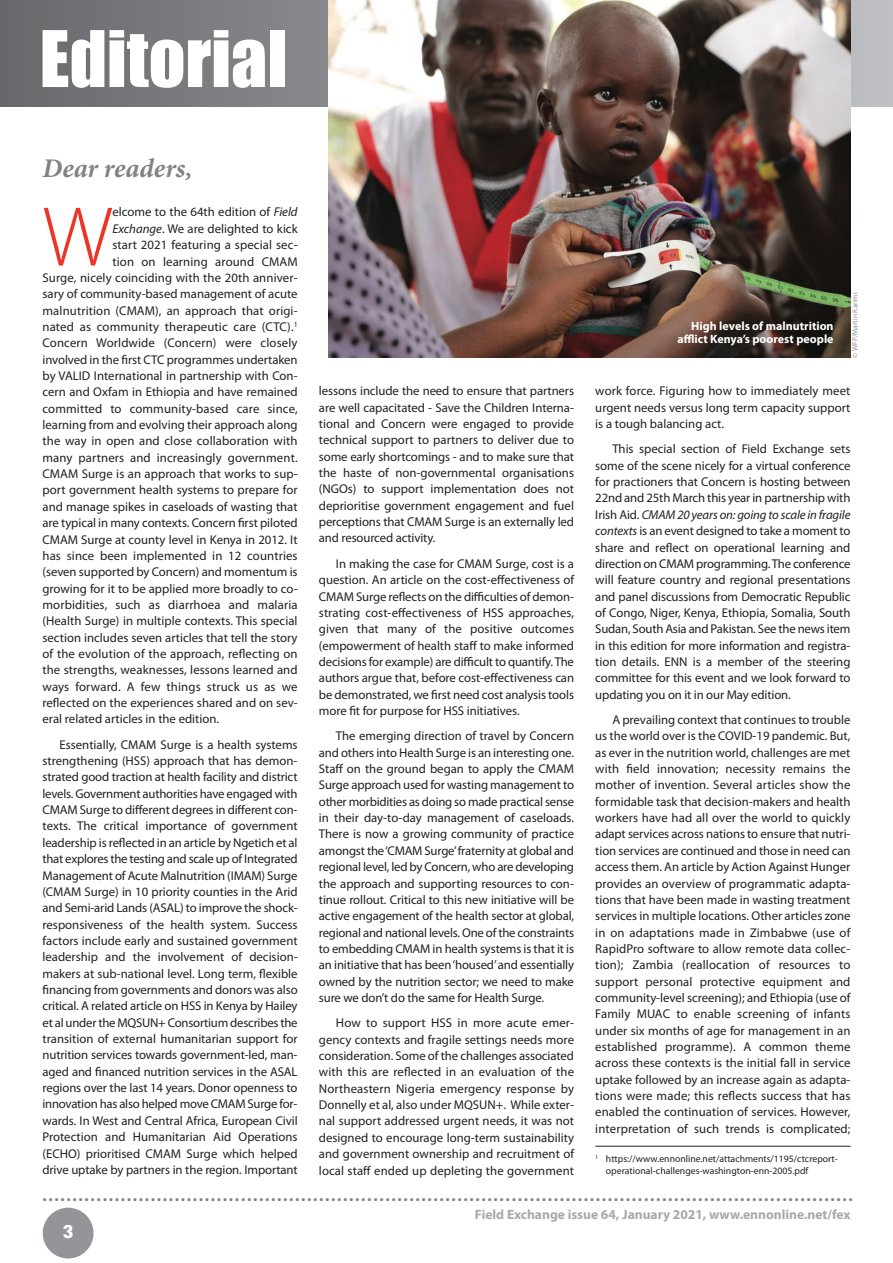
<style>
.page{position:relative;width:893px;height:1263px;background:#fff}
.page>*{position:absolute;margin:0;border:0;box-sizing:border-box;transform-origin:0 0}
.t1{font:300 85.5px "Myriad Pro";color:#ee3425}
.t2{font:72px "Impact";color:#fff}
.t3{font:italic 700 27px "Minion Pro";color:#808285}
.t4{font:900 18px "Glypha 75";color:#fff}
.t5{font:700 16.5px "Myriad Pro";color:#808285}
.t6{font:700 13.5px "Myriad Pro";color:#a8a9ad}
.t7{font:12.75px/16.4px "Myriad Pro";color:#231f20;text-align:justify}
.t8{font:700 12px/13.5px "Myriad Pro";color:#fff;text-align:right}
.t9{font:9.75px/12.9px "Myriad Pro";color:#231f20}
.t10{font:7.5px "Myriad Pro";color:#939598}
.s1{font-style:italic}
</style>
<div class="page">
<svg style="left:0;top:0;width:893px;height:106px;background:#7f8083"></svg>
<div style="left:43px;top:1208px;width:51px;height:50px;background:#939598;border-radius:50%"></div>
<img style="left:328px;top:0;width:522px;height:358px">
<hr style="left:595px;top:1146px;width:255px;height:1px;background:#231f20">
<p class="t2" style="left:40px;top:36px;width:249px">Editorial</p>
<p class="t3" style="left:43px;top:158px;width:152px">Dear readers,</p>
<p class="t1" style="left:43px;top:186px;width:72px">W</p>
<p class="t7" style="left:112px;top:205px;width:187px">elcome to the 64th edition of <span class="s1">Field</span></p>
<p class="t7" style="left:112px;top:221px;width:187px"><span class="s1">Exchange</span>. We are delighted to kick</p>
<p class="t7" style="left:112px;top:238px;width:187px">start 2021 featuring a special sec-</p>
<p class="t7" style="left:112px;top:254px;width:187px">tion on learning around CMAM</p>
<p class="t7" style="left:43px;top:270px;width:257px">Surge, nicely coinciding with the 20th anniver-</p>
<p class="t7" style="left:43px;top:287px;width:257px">sary of community-based management of acute</p>
<p class="t7" style="left:43px;top:303px;width:257px">malnutrition (CMAM), an approach that origi-</p>
<p class="t7" style="left:43px;top:320px;width:257px">nated as community therapeutic care (CTC).<sup>1</sup></p>
<p class="t7" style="left:43px;top:336px;width:257px">Concern Worldwide (Concern) were closely</p>
<p class="t7" style="left:43px;top:352px;width:257px">involved in the first CTC programmes undertaken</p>
<p class="t7" style="left:43px;top:369px;width:257px">by VALID International in partnership with Con-</p>
<p class="t7" style="left:43px;top:385px;width:257px">cern and Oxfam in Ethiopia and have remained</p>
<p class="t7" style="left:43px;top:401px;width:257px">committed to community-based care since,</p>
<p class="t7" style="left:43px;top:418px;width:257px">learning from and evolving their approach along</p>
<p class="t7" style="left:43px;top:434px;width:257px">the way in open and close collaboration with</p>
<p class="t7" style="left:43px;top:450px;width:257px">many partners and increasingly government.</p>
<p class="t7" style="left:43px;top:467px;width:257px">CMAM Surge is an approach that works to sup-</p>
<p class="t7" style="left:43px;top:483px;width:257px">port government health systems to prepare for</p>
<p class="t7" style="left:43px;top:499px;width:257px">and manage spikes in caseloads of wasting that</p>
<p class="t7" style="left:43px;top:516px;width:257px">are typical in many contexts. Concern first piloted</p>
<p class="t7" style="left:43px;top:532px;width:257px">CMAM Surge at county level in Kenya in 2012. It</p>
<p class="t7" style="left:43px;top:548px;width:257px">has since been implemented in 12 countries</p>
<p class="t7" style="left:43px;top:565px;width:257px">(seven supported by Concern) and momentum is</p>
<p class="t7" style="left:43px;top:581px;width:257px">growing for it to be applied more broadly to co-</p>
<p class="t7" style="left:43px;top:597px;width:257px">morbidities, such as diarrhoea and malaria</p>
<p class="t7" style="left:43px;top:614px;width:257px">(Health Surge) in multiple contexts. This special</p>
<p class="t7" style="left:43px;top:630px;width:257px">section includes seven articles that tell the story</p>
<p class="t7" style="left:43px;top:647px;width:257px">of the evolution of the approach, reflecting on</p>
<p class="t7" style="left:43px;top:663px;width:257px">the strengths, weaknesses, lessons learned and</p>
<p class="t7" style="left:43px;top:679px;width:257px">ways forward. A few things struck us as we</p>
<p class="t7" style="left:43px;top:696px;width:257px">reflected on the experiences shared and on sev-</p>
<p class="t7" style="left:43px;top:712px;width:178px">eral related articles in the edition.</p>
<p class="t7" style="left:43px;top:737px;width:257px;text-indent:17px">Essentially, CMAM Surge is a health systems strengthening (HSS) approach that has demon&shy;strated good traction at health facility and district levels. Government authorities have engaged with CMAM Surge to different degrees in different con&shy;texts. The critical importance of government leadership is reflected in an article by Ngetich et al that explores the testing and scale up of Integrated Management of Acute Malnutrition (IMAM) Surge (CMAM Surge) in 10 priority counties in the Arid and Semi-arid Lands (ASAL) to improve the shock&shy;responsiveness of the health system. Success factors include early and sustained government leadership and the involvement of decision&shy;makers at sub-national level. Long term, flexible financing from governments and donors was also critical. A related article on HSS in Kenya by Hailey et al under the MQSUN+ Consortium describes the transition of external humanitarian support for nutrition services towards government-led, man&shy;aged and financed nutrition services in the ASAL regions over the last 14 years. Donor openness to innovation has also helped move CMAM Surge for&shy;wards. In West and Central Africa, European Civil Protection and Humanitarian Aid Operations (ECHO) prioritised CMAM Surge which helped drive uptake by partners in the region. Important</p>
<p class="t7" style="left:319px;top:384px;width:257px">lessons include the need to ensure that partners are well capacitated - Save the Children Interna&shy;tional and Concern were engaged to provide technical support to partners to deliver due to some early shortcomings - and to make sure that the haste of non-governmental organisations (NGOs) to support implementation does not deprioritise government engagement and fuel perceptions that CMAM Surge is an externally led and resourced activity.</p>
<p class="t7" style="left:319px;top:556px;width:257px;text-indent:17px">In making the case for CMAM Surge, cost is a question. An article on the cost-effectiveness of CMAM Surge reflects on the difficulties of demon&shy;strating cost-effectiveness of HSS approaches, given that many of the positive outcomes (empowerment of health staff to make informed decisions for example) are difficult to quantify. The authors argue that, before cost-effectiveness can be demonstrated, we first need cost analysis tools more fit for purpose for HSS initiatives.</p>
<p class="t7" style="left:319px;top:729px;width:257px;text-indent:17px">The emerging direction of travel by Concern and others into Health Surge is an interesting one.<br>Staff on the ground began to apply the CMAM Surge approach used for wasting management to other morbidities as doing so made practical sense in their day-to-day management of caseloads.<br>There is now a growing community of practice amongst the ‘CMAM Surge’ fraternity at global and regional level, led by Concern, who are developing the approach and supporting resources to con&shy;tinue rollout. Critical to this new initiative will be active engagement of the health sector at global, regional and national levels. One of the constraints to embedding CMAM in health systems is that it is an initiative that has been ‘housed’ and essentially owned by the nutrition sector; we need to make sure we don’t do the same for Health Surge.</p>
<p class="t7" style="left:319px;top:1016px;width:257px;text-indent:17px">How to support HSS in more acute emer&shy;gency contexts and fragile settings needs more consideration. Some of the challenges associated with this are reflected in an evaluation of the Northeastern Nigeria emergency response by Donnelly et al, also under MQSUN+. While exter&shy;nal support addressed urgent needs, it was not designed to encourage long-term sustainability and government ownership and recruitment of local staff ended up depleting the government</p>
<p class="t8" style="left:677px;top:320px;width:158px">High levels of malnutrition afflict Kenya’s poorest people</p>
<p class="t10" style="left:852px;top:358px;width:67px;rotate:-90deg">© WFP/Martin Karimi</p>
<p class="t7" style="left:595px;top:384px;width:257px">work force. Figuring how to immediately meet urgent needs versus long term capacity support is a tough balancing act.</p>
<p class="t7" style="left:595px;top:442px;width:257px;text-indent:17px">This special section of Field Exchange sets some of the scene nicely for a virtual conference for practioners that Concern is hosting between 22nd and 25th March this year in partnership with Irish Aid. <span class="s1">CMAM 20 years on: going to scale in fragile contexts</span> is an event designed to take a moment to share and reflect on operational learning and direction on CMAM programming. The conference will feature country and regional presentations and panel discussions from Democratic Republic of Congo, Niger, Kenya, Ethiopia, Somalia, South Sudan, South Asia and Pakistan. See the news item in this edition for more information and registra&shy;tion details. ENN is a member of the steering committee for this event and we look forward to updating you on it in our May edition.</p>
<p class="t7" style="left:595px;top:713px;width:257px;text-indent:17px">A prevailing context that continues to trouble us the world over is the COVID-19 pandemic. But, as ever in the nutrition world, challenges are met with field innovation; necessity remains the mother of invention. Several articles show the formidable task that decision-makers and health workers have had all over the world to quickly adapt services across nations to ensure that nutri&shy;tion services are continued and those in need can access them. An article by Action Against Hunger provides an overview of programmatic adapta&shy;tions that have been made in wasting treatment services in multiple locations. Other articles zone in on adaptations made in Zimbabwe (use of RapidPro software to allow remote data collec&shy;tion); Zambia (reallocation of resources to support personal protective equipment and community-level screening); and Ethiopia (use of Family MUAC to enable screening of infants under six months of age for management in an established programme). A common theme across these contexts is the initial fall in service uptake followed by an increase again as adapta&shy;tions were made; this reflects success that has enabled the continuation of services. However, interpretation of such trends is complicated;</p>
<p class="t9" style="left:606px;top:1152px;width:233px;text-indent:-11px"><sup>1</sup> https://www.ennonline.net/attachments/1195/ctcreport&shy;operational-challenges-washington-enn-2005.pdf</p>
<p class="t5" style="left:43px;top:1189px;width:812px">.......................................................................................................................................</p>
<p class="t6" style="left:475px;top:1209px;width:377px">Field Exchange issue 64, January 2021, www.ennonline.net/fex</p>
<p class="t4" style="left:63px;top:1221px;width:12px">3</p>
</div>
